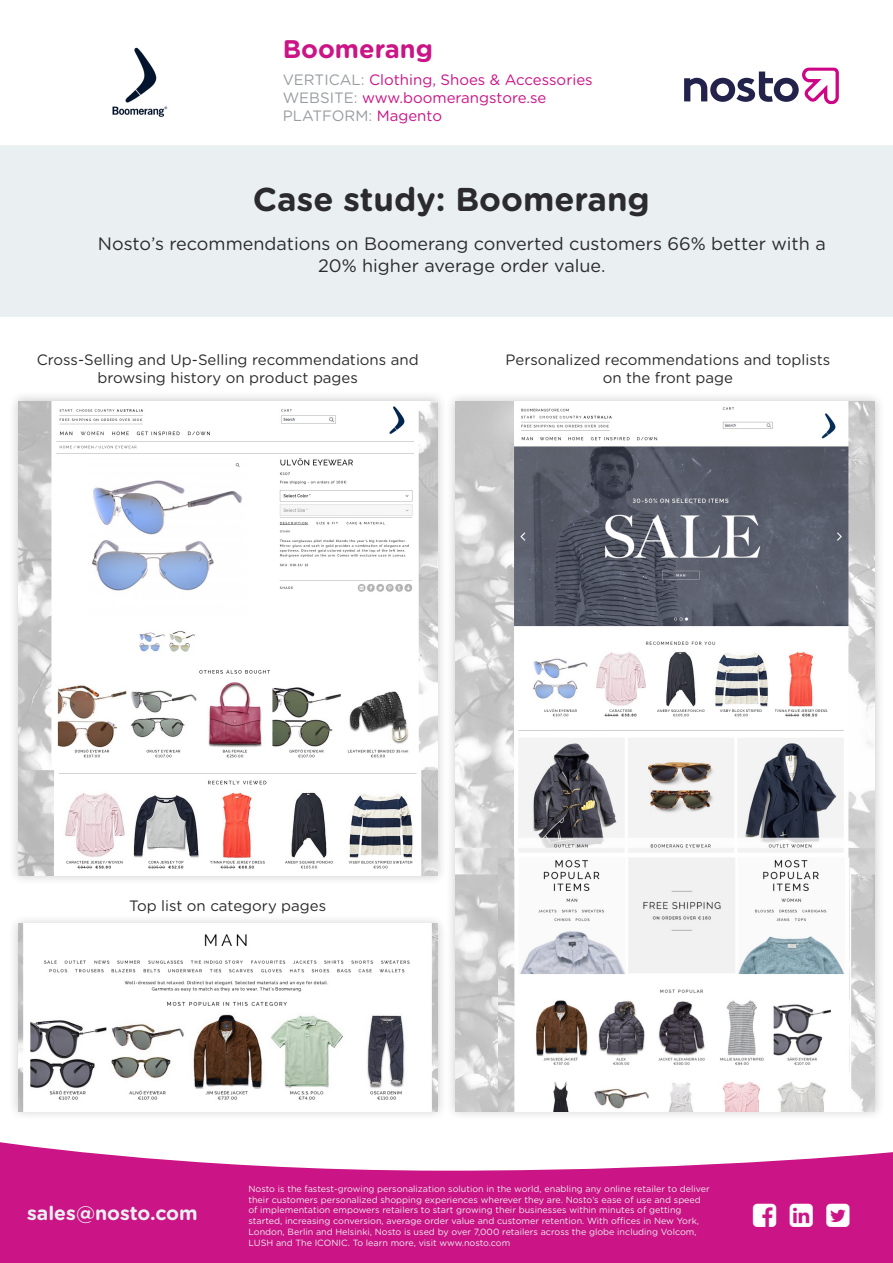
<style>
.page{position:relative;width:893px;height:1263px;background:#fff}
.page>*{position:absolute;margin:0;border:0;box-sizing:border-box;transform-origin:0 0}
.Buble_top{font:700 33px "Gotham Rounded";color:#2b2b2d}
.t1{font:700 25.5px "Gotham Rounded";color:#cb1485}
.t2{font:700 19.5px "Gotham Rounded";color:#eaeff2}
.Buble_top-2{font:18px/21.6px "Gotham Rounded";color:#2b2b2d;text-align:center}
.Buble_top-3{font:15px/18px "Gotham Rounded";color:#2b2b2d;text-align:center}
.t3{font:15px/18px "Gotham Rounded";color:#cb1485}
.t4{font:9px/10.8px "Gotham Rounded";color:#eaeff2}
.s1{color:#999da1}
</style>
<div class="page">
<svg style="left:0;top:1142px;width:893px;height:121px;fill:#cb1485"></svg>
<img style="left:112px;top:47px;width:56px;height:70px">
<svg style="left:684px;top:67px;width:155px;height:37px"></svg>
<div style="left:0;top:145px;width:893px;height:172px;background:#eaeff2"></div>
<div style="left:8px;top:391px;width:439px;height:494px;background:#231f20;opacity:.24"></div>
<img style="left:18px;top:401px;width:419px;height:474px">
<div style="left:445px;top:391px;width:440px;height:730px;background:#231f20;opacity:.24"></div>
<img style="left:455px;top:401px;width:420px;height:710px">
<div style="left:8px;top:914px;width:439px;height:207px;background:#231f20;opacity:.24"></div>
<img style="left:18px;top:924px;width:419px;height:187px">
<svg style="left:753px;top:1203px;width:23px;height:23px"></svg>
<svg style="left:790px;top:1203px;width:23px;height:23px"></svg>
<svg style="left:826px;top:1203px;width:23px;height:23px"></svg>
<h2 class="t1" style="left:283px;top:30px;width:152px">Boomerang</h2>
<h3 class="t3" style="left:283px;top:70px;width:311px"><span class="s1">VERTICAL:</span> Clothing, Shoes &amp; Accessories<br><span class="s1">WEBSITE:</span> www.boomerangstore.se<br><span class="s1">PLATFORM:</span> Magento</h3>
<p class="Buble_top" style="left:253px;top:175px;width:398px">Case study: Boomerang</p>
<p class="Buble_top-2" style="left:98px;top:232px;width:729px">Nosto’s recommendations on Boomerang converted customers 66% better with a<br>20% higher average order value.</p>
<p class="Buble_top-3" style="left:37px;top:350px;width:383px">Cross-Selling and Up-Selling recommendations and browsing history on product pages</p>
<p class="Buble_top-3" style="left:506px;top:350px;width:326px">Personalized recommendations and toplists on the front page</p>
<p class="Buble_top-3" style="left:129px;top:896px;width:199px">Top list on category pages</p>
<h3 class="t2" style="left:27px;top:1199px;width:172px">sales@nosto.com</h3>
<p class="t4" style="left:248px;top:1183px;width:463px">Nosto is the fastest-growing personalization solution in the world, enabling any online retailer to deliver their customers personalized shopping experiences wherever they are. Nosto’s ease of use and speed of implementation empowers retailers to start growing their businesses within minutes of getting started, increasing conversion, average order value and customer retention. With offices in New York, London, Berlin and Helsinki, Nosto is used by over 7,000 retailers across the globe including Volcom, LUSH and The ICONIC. To learn more, visit www.nosto.com</p>
</div>
